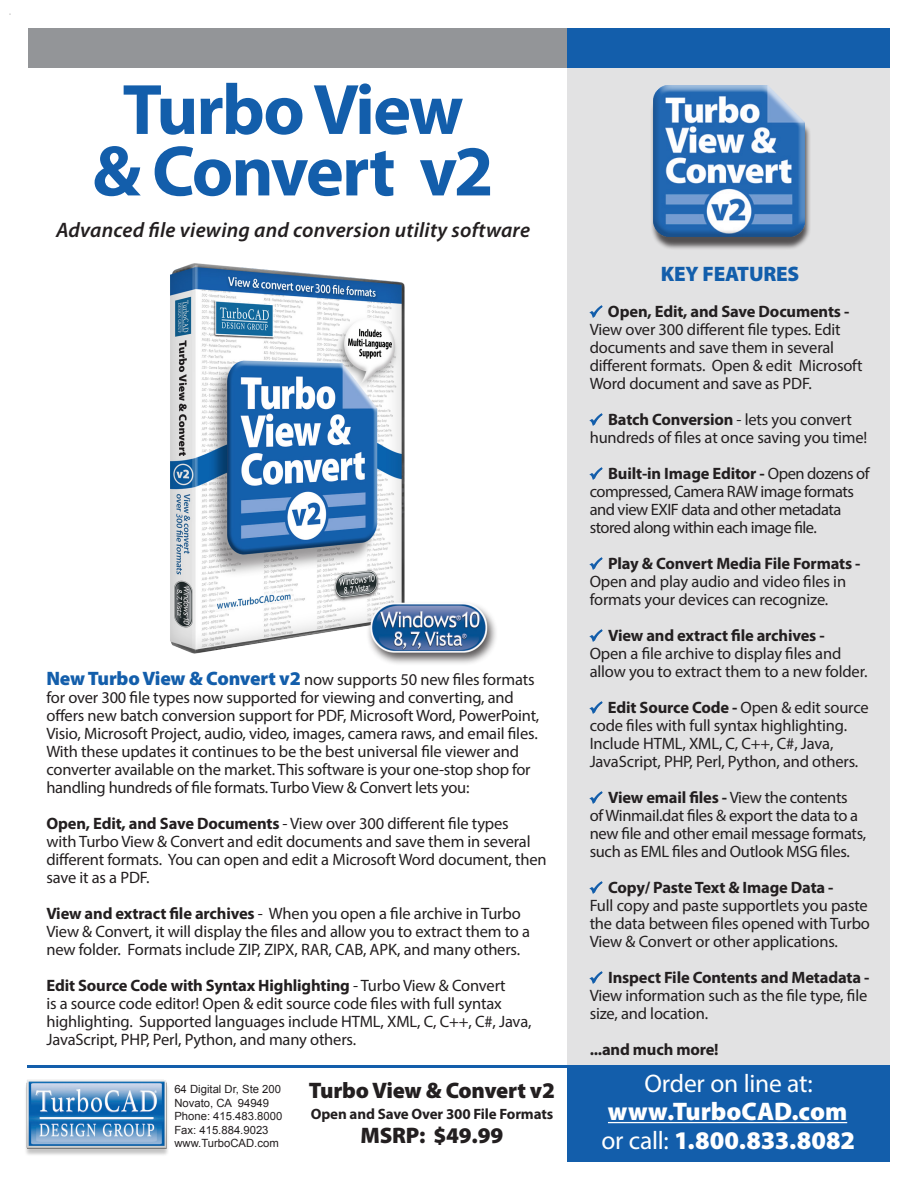
<style>
.page{position:relative;width:918px;height:1188px;background:#fff}
.page>*{position:absolute;margin:0;border:0;box-sizing:border-box;transform-origin:0 0}
.t1{font:700 72px/61.5px "Myriad Pro";letter-spacing:-.03em;color:#135eab;text-align:center}
.quotes{font:900 25.5px "Myriad Pro";color:#fff}
.quotes-2{font:25.5px "Myriad Pro";letter-spacing:-.01em;color:#fff}
.t2{font:900 22.5px "Myriad Pro";letter-spacing:-.01em;color:#231f20}
.t3{font:italic 600 21px "Myriad Pro";letter-spacing:.01em;color:#231f20}
.t4{font:900 21px "Myriad Pro";letter-spacing:-.01em;color:#135eab}
.t5{font:16.5px/18px "Myriad Pro";letter-spacing:-.01em;color:#231f20}
.t6{font:16.5px/18px "Myriad Pro";letter-spacing:-.03em;color:#231f20}
.t7{font:700 16.5px "Myriad Pro";letter-spacing:-.01em;color:#231f20}
.t8{font:700 15px "Myriad Pro";letter-spacing:-.01em;color:#231f20}
.t9{font:11.25px "Arial";color:#231f20}
.s1{font-weight:900;font-size:19.5px;color:#135eab}
.s2{font-weight:700}
.s3{font-weight:400}
</style>
<div class="page">
<img style="left:9px;top:13px;width:881px;height:1149px">
<svg style="left:587px;top:304px;width:17px;height:16px"></svg>
<svg style="left:587px;top:412px;width:17px;height:16px"></svg>
<svg style="left:587px;top:466px;width:17px;height:16px"></svg>
<svg style="left:587px;top:556px;width:17px;height:16px"></svg>
<svg style="left:587px;top:628px;width:17px;height:16px"></svg>
<svg style="left:587px;top:700px;width:17px;height:16px"></svg>
<svg style="left:587px;top:790px;width:17px;height:16px"></svg>
<svg style="left:587px;top:880px;width:17px;height:16px"></svg>
<svg style="left:587px;top:970px;width:17px;height:16px"></svg>
<p class="t1" style="left:92px;top:77px;width:403px">Turbo View &amp; Convert v2</p>
<p class="t3" style="left:56px;top:217px;width:476px">Advanced file viewing and conversion utility software</p>
<p class="t5" style="left:46px;top:671px;width:494px"><span class="s1">New Turbo View &amp; Convert v2</span> now supports 50 new files formats for over 300 file types now supported for viewing and converting, and offers new batch conversion support for PDF, Microsoft Word, PowerPoint, Visio, Microsoft Project, audio, video, images, camera raws, and email files.<br>With these updates it continues to be the best universal file viewer and converter available on the market. This software is your one-stop shop for handling hundreds of file formats. Turbo View &amp; Convert lets you:</p>
<p class="t5" style="left:46px;top:815px;width:502px"><span class="s2">Open, Edit, and Save Documents</span> - View over 300 different file types<br>with Turbo View &amp; Convert and edit documents and save them in several different formats. You can open and edit a Microsoft Word document, then save it as a PDF.</p>
<p class="t5" style="left:46px;top:905px;width:485px"><span class="s2">View and extract file archives</span> - When you open a file archive in Turbo<br>View &amp; Convert, it will display the files and allow you to extract them to a new folder. Formats include ZIP, ZIPX, RAR, CAB, APK, and many others.</p>
<p class="t5" style="left:46px;top:977px;width:487px"><span class="s2">Edit Source Code with Syntax Highlighting</span> - Turbo View &amp; Convert<br>is a source code editor! Open &amp; edit source code files with full syntax highlighting. Supported languages include HTML, XML, C, C++, C#, Java, JavaScript, PHP, Perl, Python, and many others.</p>
<p class="t9" style="left:174px;top:1082px;width:108px">64 Digital Dr, Ste 200</p>
<p class="t9" style="left:174px;top:1095px;width:96px">Novato, CA 94949</p>
<p class="t9" style="left:174px;top:1109px;width:110px">Phone: 415.483.8000</p>
<p class="t9" style="left:174px;top:1123px;width:96px">Fax: 415.884.9023</p>
<p class="t9" style="left:174px;top:1136px;width:106px">www.TurboCAD.com</p>
<p class="t2" style="left:309px;top:1075px;width:248px">Turbo View &amp; Convert v2</p>
<p class="t8" style="left:311px;top:1104px;width:244px">Open and Save Over 300 File Formats</p>
<p class="t2" style="left:361px;top:1120px;width:144px">MSRP: $49.99</p>
<p class="t4" style="left:661px;top:260px;width:140px">KEY FEATURES</p>
<p class="t5" style="left:590px;top:303px;width:274px;text-indent:18px"><span class="s2">Open, Edit, and Save Documents - </span>View over 300 different file types. Edit documents and save them in several different formats. Open &amp; edit Microsoft Word document and save as PDF.</p>
<p class="t5" style="left:590px;top:411px;width:279px;text-align:center"><span class="s2">Batch Conversion</span> - lets you convert hundreds of files at once saving you time!</p>
<p class="t6" style="left:590px;top:465px;width:281px;text-indent:18px"><span class="s2">Built-in Image Editor -</span> Open dozens of compressed, Camera RAW image formats and view EXIF data and other metadata stored along within each image file.</p>
<p class="t5" style="left:590px;top:555px;width:272px;text-indent:18px"><span class="s2">Play &amp; Convert Media File Formats -<br></span>Open and play audio and video files in formats your devices can recognize.</p>
<p class="t5" style="left:590px;top:627px;width:279px;text-indent:18px"><span class="s2">View and extract file archives -<br></span>Open a file archive to display files and allow you to extract them to a new folder.</p>
<p class="t5" style="left:590px;top:699px;width:281px;text-indent:18px"><span class="s2">Edit Source Code -</span> Open &amp; edit source code files with full syntax highlighting.<br>Include HTML, XML, C, C++, C#, Java, JavaScript, PHP, Perl, Python, and others.</p>
<p class="t5" style="left:590px;top:789px;width:278px;text-indent:18px"><span class="s2">View email files -</span> View the contents<br>of Winmail.dat files &amp; export the data to a new file and other email message formats, such as EML files and Outlook MSG files.</p>
<p class="t5" style="left:590px;top:879px;width:282px;text-indent:18px"><span class="s2">Copy/ Paste Text &amp; Image Data -<br></span>Full copy and paste supportlets you paste the data between files opened with Turbo View &amp; Convert or other applications.</p>
<p class="t7" style="left:608px;top:967px;width:263px">Inspect File Contents and Metadata -</p>
<p class="t5" style="left:590px;top:987px;width:279px">View information such as the file type, file size, and location.</p>
<p class="t7" style="left:590px;top:1039px;width:131px">...and much more!</p>
<p class="quotes-2" style="left:644px;top:1067px;width:170px">Order on line at:</p>
<p class="quotes" style="left:608px;top:1094px;width:241px">www.TurboCAD.com</p>
<p class="quotes" style="left:601px;top:1123px;width:255px"><span class="s3">or call:</span> 1.800.833.8082</p>
</div>
